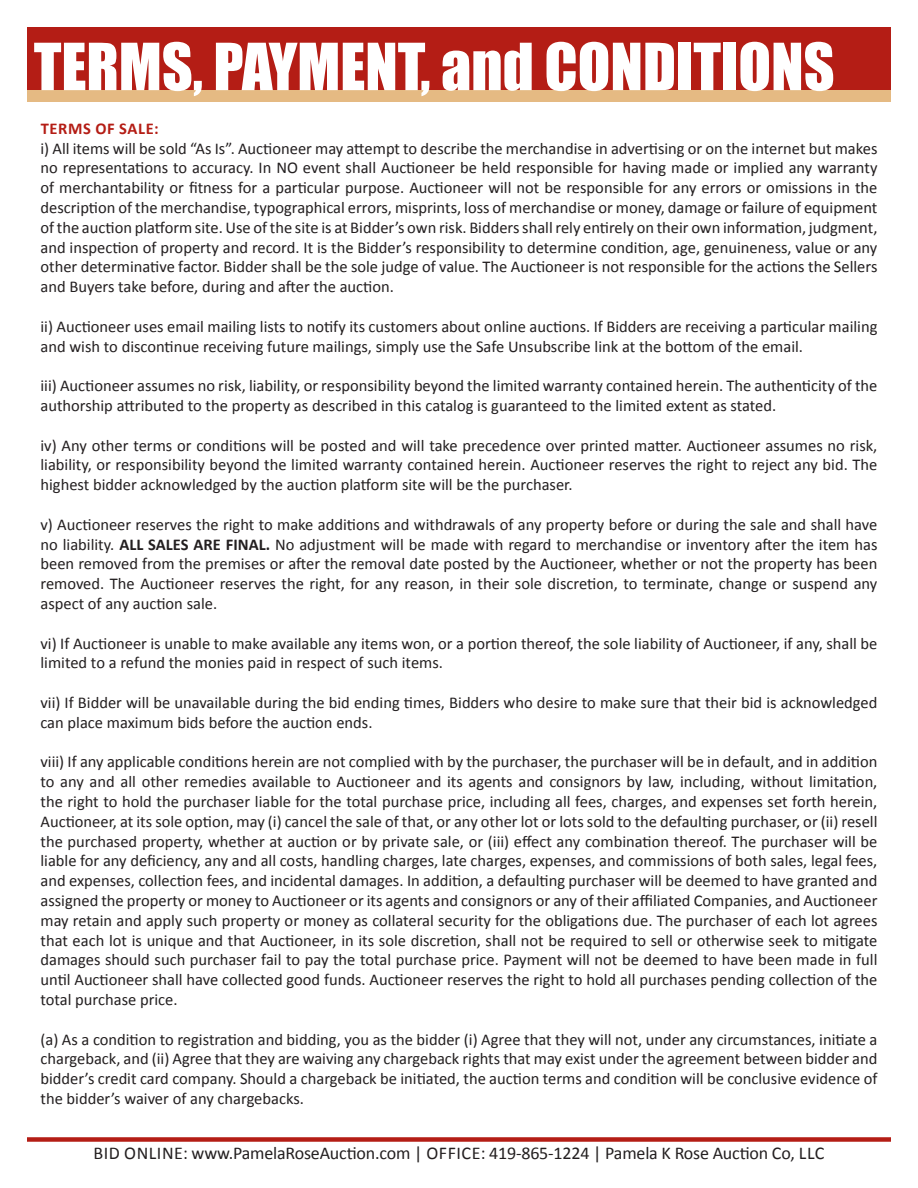
<style>
.page{position:relative;width:918px;height:1188px;background:#fff}
.page>*{position:absolute;margin:0;border:0;box-sizing:border-box;transform-origin:0 0}
.t1{font:60px "Impact";color:#fff}
.t2{font:18px "Calibri";letter-spacing:-.01em;color:#231f20}
.t3{font:16.5px/19.8px "Calibri";color:#231f20;text-align:justify}
.t4{font:700 16.5px "Calibri";color:#b41d15}
.s1{font-weight:700}
</style>
<div class="page">
<div style="left:27px;top:27px;width:864px;height:63px;background:#b41d15"></div>
<div style="left:27px;top:90px;width:864px;height:11px;background:#e5ba83"></div>
<div style="left:27px;top:1137px;width:864px;height:5px;background:#b41d15"></div>
<h1 class="t1" style="left:34px;top:20px;width:802px">TERMS, PAYMENT, and CONDITIONS</h1>
<p class="t4" style="left:41px;top:118px;width:11px">TERMS</p>
<p class="t4" style="left:96px;top:118px;width:65px">OF SALE:</p>
<p class="t3" style="left:40px;top:138px;width:839px">i) All items will be sold “As Is”. Auctioneer may attempt to describe the merchandise in advertising or on the internet but makes no representations to accuracy. In NO event shall Auctioneer be held responsible for having made or implied any warranty of merchantability or fitness for a particular purpose. Auctioneer will not be responsible for any errors or omissions in the description of the merchandise, typographical errors, misprints, loss of merchandise or money, damage or failure of equipment of the auction platform site. Use of the site is at Bidder’s own risk. Bidders shall rely entirely on their own information, judgment, and inspection of property and record. It is the Bidder’s responsibility to determine condition, age, genuineness, value or any other determinative factor. Bidder shall be the sole judge of value. The Auctioneer is not responsible for the actions the Sellers and Buyers take before, during and after the auction.</p>
<p class="t3" style="left:40px;top:317px;width:838px">ii) Auctioneer uses email mailing lists to notify its customers about online auctions. If Bidders are receiving a particular mailing and wish to discontinue receiving future mailings, simply use the Safe Unsubscribe link at the bottom of the email.</p>
<p class="t3" style="left:40px;top:376px;width:838px">iii) Auctioneer assumes no risk, liability, or responsibility beyond the limited warranty contained herein. The authenticity of the authorship attributed to the property as described in this catalog is guaranteed to the limited extent as stated.</p>
<p class="t3" style="left:40px;top:435px;width:838px">iv) Any other terms or conditions will be posted and will take precedence over printed matter. Auctioneer assumes no risk, liability, or responsibility beyond the limited warranty contained herein. Auctioneer reserves the right to reject any bid. The highest bidder acknowledged by the auction platform site will be the purchaser.</p>
<p class="t3" style="left:40px;top:515px;width:838px">v) Auctioneer reserves the right to make additions and withdrawals of any property before or during the sale and shall have no liability. <span class="s1">ALL SALES</span></p>
<p class="t3" style="left:40px;top:534px;width:838px;text-indent:153px"><span class="s1">ARE FINAL.</span> No adjustment will be made with regard to merchandise or inventory after the item has been removed from the premises or after the removal date posted by the Auctioneer, whether or not the property has been removed. The Auctioneer reserves the right, for any reason, in their sole discretion, to terminate, change or suspend any aspect of any auction sale.</p>
<p class="t3" style="left:40px;top:633px;width:838px">vi) If Auctioneer is unable to make available any items won, or a portion thereof, the sole liability of Auctioneer, if any, shall be limited to a refund the monies paid in respect of such items.</p>
<p class="t3" style="left:40px;top:693px;width:838px">vii) If Bidder will be unavailable during the bid ending times, Bidders who desire to make sure that their bid is acknowledged can place maximum bids before the auction ends.</p>
<p class="t3" style="left:40px;top:752px;width:839px">viii) If any applicable conditions herein are not complied with by the purchaser, the purchaser will be in default, and in addition to any and all other remedies available to Auctioneer and its agents and consignors by law, including, without limitation, the right to hold the purchaser liable for the total purchase price, including all fees, charges, and expenses set forth herein, Auctioneer, at its sole option, may (i) cancel the sale of that, or any other lot or lots sold to the defaulting purchaser, or (ii) resell the purchased property, whether at auction or by private sale, or (iii) effect any combination thereof. The purchaser will be liable for any deficiency, any and all costs, handling charges, late charges, expenses, and commissions of both sales, legal fees, and expenses, collection fees, and incidental damages. In addition, a defaulting purchaser will be deemed to have granted and assigned the property or money to Auctioneer or its agents and consignors or any of their affiliated Companies, and Auctioneer may retain and apply such property or money as collateral security for the obligations due. The purchaser of each lot agrees that each lot is unique and that Auctioneer, in its sole discretion, shall not be required to sell or otherwise seek to mitigate damages should such purchaser fail to pay the total purchase price. Payment will not be deemed to have been made in full until Auctioneer shall have collected good funds. Auctioneer reserves the right to hold all purchases pending collection of the total purchase price.</p>
<p class="t3" style="left:40px;top:1029px;width:838px">(a) As a condition to registration and bidding, you as the bidder (i) Agree that they will not, under any circumstances, initiate a chargeback, and (ii) Agree that they are waiving any chargeback rights that may exist under the agreement between bidder and bidder’s credit card company. Should a chargeback be initiated, the auction terms and condition will be conclusive evidence of the bidder’s waiver of any chargebacks.</p>
<p class="t2" style="left:93px;top:1142px;width:731px">BID ONLINE: www.PamelaRoseAuction.com | Offi ce : 419-865-1224 | Pamela K Rose Auction Co, LLC</p>
</div>
